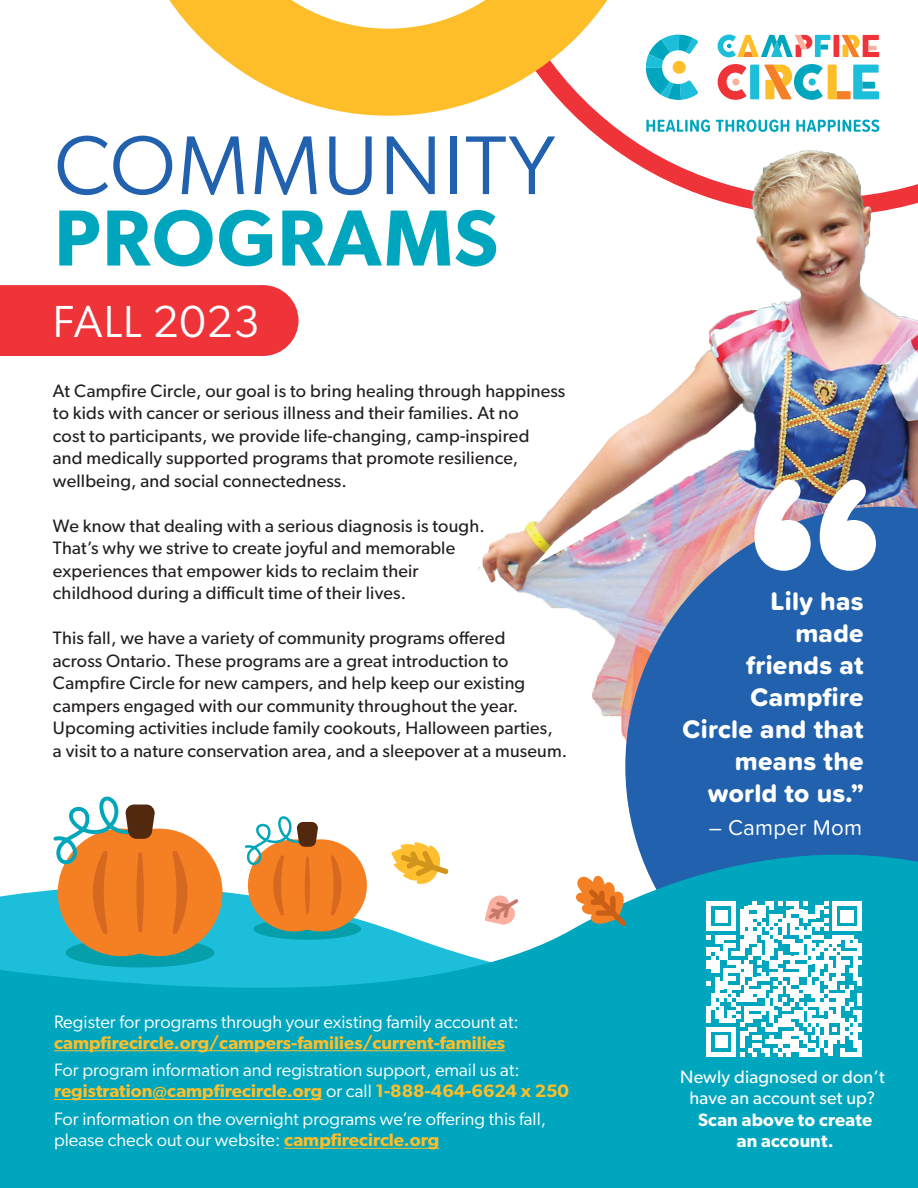
<style>
.page{position:relative;width:918px;height:1188px;background:#fff}
.page>*{position:absolute;margin:0;border:0;box-sizing:border-box;transform-origin:0 0}
.Heading_-_Align_Center{font:83.55px "Gibson";letter-spacing:.025em;color:#2161ad}
.Heading_-_Align_Center-2{font:600 79.65px "Gibson";letter-spacing:.025em;color:#00a6bd}
.Heading_-_Align_Center-3{font:45px "Gibson";letter-spacing:.025em;color:#fff}
.t1{font:26.4px/32px "Proxima Soft Extrabld";letter-spacing:.01em;color:#fff;text-align:right}
.t2{font:22.35px "Proxima Soft";letter-spacing:.01em;color:#fff}
.t3{font:18px/22.5px "Gibson";letter-spacing:.01em;color:#231f20}
.t4{font:18px/21px "Gibson";color:#fff}
.t5{font:600 18px "Gibson";color:#febe2a}
.t6{font:18px/21px "Gibson";letter-spacing:.01em;color:#fff;text-align:center}
.t7{font:600 18px "Gibson";letter-spacing:.01em;color:#fff}
.s1{font-weight:400;color:#fff}
.s2{font-weight:600;color:#febe2a}
</style>
<div class="page">
<div style="left:0;top:285px;width:299px;height:71px;background:#ee3339"></div>
<svg style="left:718px;top:64px;width:28px;height:12px"></svg>
<svg style="left:764px;top:64px;width:115px;height:12px"></svg>
<svg style="left:842px;top:35px;width:37px;height:22px"></svg>
<div style="left:833px;top:35px;width:6px;height:22px;background:#ee3339"></div>
<div style="left:750px;top:65px;width:9px;height:34px;background:#1cbeda"></div>
<svg style="left:718px;top:35px;width:112px;height:22px"></svg>
<svg style="left:654px;top:35px;width:44px;height:41px"></svg>
<img style="left:482px;top:76px;width:436px;height:663px">
<svg style="left:78px;top:796px;width:74px;height:11px"></svg>
<svg style="left:169px;top:0;width:485px;height:116px"></svg>
<svg style="left:625px;top:507px;width:293px;height:300px;fill:#2161ad"></svg>
<img style="left:754px;top:480px;width:122px;height:91px">
<img style="left:535px;top:358px;width:213px;height:207px">
<svg style="left:478px;top:564px;width:40px;height:33px"></svg>
<svg style="left:0;top:807px;width:918px;height:381px;fill:#00a6bd"></svg>
<svg style="left:707px;top:901px;width:155px;height:155px"></svg>
<hr style="left:858px;top:1040px;width:4px;height:16px;background:#fff">
<hr style="left:54px;top:1050px;width:451px;height:1px;background:#febe2a">
<hr style="left:54px;top:1099px;width:268px;height:1px;background:#febe2a">
<hr style="left:284px;top:1148px;width:155px;height:1px;background:#febe2a">
<svg style="left:576px;top:876px;width:50px;height:50px"></svg>
<div style="left:610px;top:896px;width:6px;height:19px;background:#c95e17;border-radius:3px"></div>
<div style="left:596px;top:910px;width:19px;height:6px;background:#c95e17;border-radius:3px"></div>
<div style="left:599px;top:891px;width:6px;height:13px;background:#c95e17;border-radius:3px"></div>
<div style="left:591px;top:899px;width:13px;height:6px;background:#c95e17;border-radius:3px"></div>
<svg style="left:485px;top:895px;width:33px;height:30px"></svg>
<svg style="left:391px;top:842px;width:58px;height:43px"></svg>
<p class="Heading_-_Align_Center" style="left:54px;top:115px;width:503px">COMMUNITY</p>
<p class="Heading_-_Align_Center-2" style="left:54px;top:190px;width:445px">PROGRAMS</p>
<p class="Heading_-_Align_Center-3" style="left:53px;top:295px;width:208px">FALL 2023</p>
<p class="t3" style="left:53px;top:379px;width:514px">At Campfire Circle, our goal is to bring healing through happiness to kids with cancer or serious illness and their families. At no<br>cost to participants, we provide life-changing, camp-inspired<br>and medically supported programs that promote resilience, wellbeing, and social connectedness.</p>
<p class="t3" style="left:53px;top:514px;width:433px">We know that dealing with a serious diagnosis is tough.<br>That’s why we strive to create joyful and memorable experiences that empower kids to reclaim their childhood during a difficult time of their lives.</p>
<p class="t3" style="left:53px;top:626px;width:502px">This fall, we have a variety of community programs offered across Ontario. These programs are a great introduction to Campfire Circle for new campers, and help keep our existing campers engaged with our community throughout the year.<br>Upcoming activities include family cookouts, Halloween parties,</p>
<p class="t3" style="left:53px;top:739px;width:516px">a visit to a nature conservation area, and a sleepover at a museum.</p>
<p class="t1" style="left:771px;top:585px;width:95px">Lily has</p>
<p class="t1" style="left:683px;top:617px;width:183px">made<br>friends at<br>Campfire<br>Circle and that means the world to us.”</p>
<p class="t2" style="left:709px;top:810px;width:155px">– Camper Mom</p>
<p class="t4" style="left:54px;top:1011px;width:466px">Register for programs through your existing family account at:</p>
<p class="t5" style="left:54px;top:1032px;width:453px">campfirecircle.org/campers-families/current-families</p>
<p class="t4" style="left:54px;top:1059px;width:467px">For program information and registration support, email us at:</p>
<p class="t5" style="left:54px;top:1080px;width:517px">registration@campfirecircle.org <span class="s1">or call</span> 1-888-464-6624 x 250</p>
<p class="t4" style="left:54px;top:1108px;width:494px">For information on the overnight programs we’re offering this fall, please check out our website: <span class="s2">campfirecircle.org</span></p>
<p class="t7" style="left:698px;top:1109px;width:176px">Scan above to create</p>
<p class="t6" style="left:680px;top:1066px;width:206px">Newly diagnosed or don’t have an account set up?</p>
<p class="t7" style="left:737px;top:1130px;width:98px">an account.</p>
</div>
